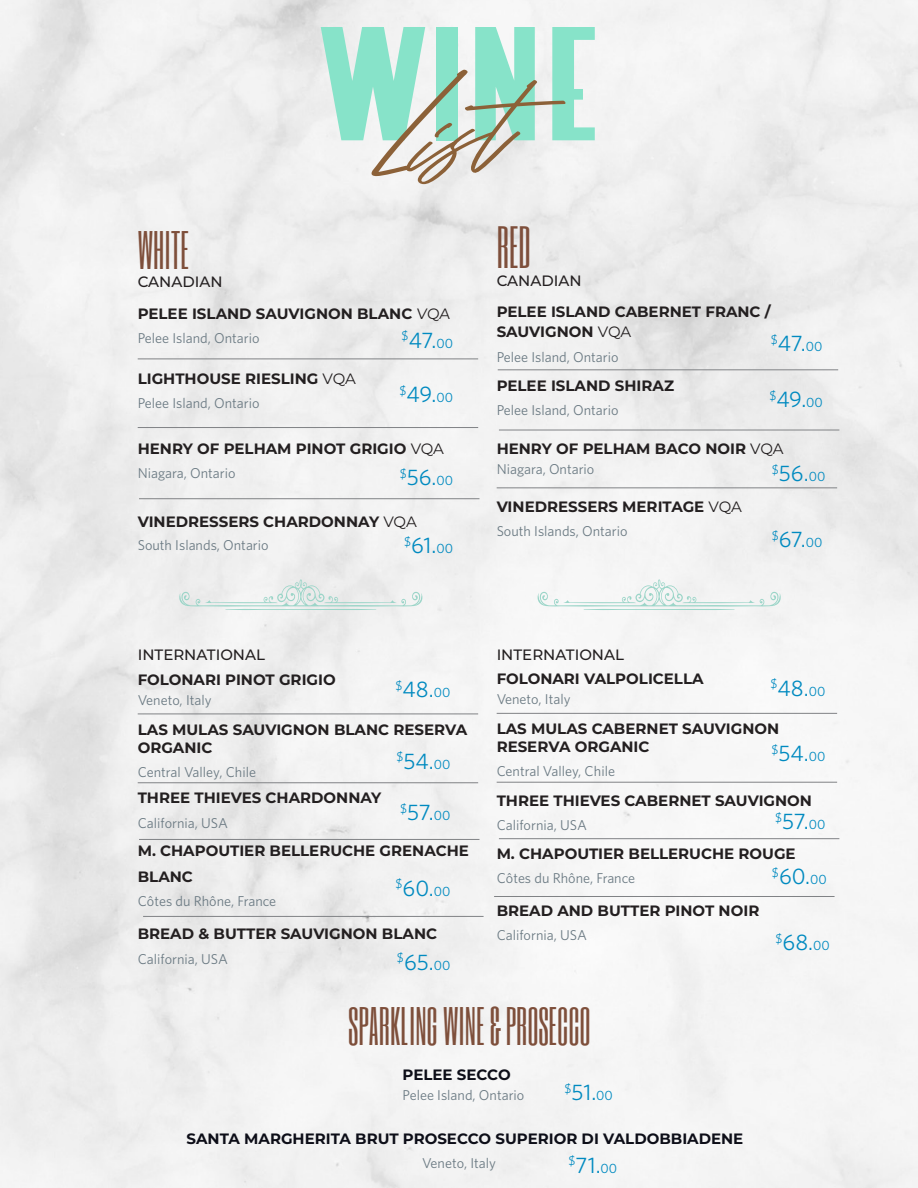
<style>
.page{position:relative;width:918px;height:1188px;background:#fff}
.page>*{position:absolute;margin:0;border:0;box-sizing:border-box;transform-origin:0 0}
.t1{font:49.5px "Six Caps";color:#7e4f3b}
.t2{font:45px "Six Caps";color:#7e4f3b}
.BodyCopy{font:22.5px "Whitney HTF";color:#008ac0}
.BodyCopy-2{font:700 15px/18px "Montserrat";color:#231f20}
.t3{font:700 15px "Montserrat";color:#0d0e18}
.t4{font:500 15px "Montserrat";color:#231f20}
.BodyCopy-3{font:14.25px "Whitney HTF";color:#6b7a83}
.s1{font-weight:400}
.s2{font-size:13.5px}
</style>
<div class="page">
<svg style="left:321px;top:27px;width:274px;height:158px"></svg>
<hr style="left:138px;top:359px;width:340px;height:1px;background:#808285">
<hr style="left:138px;top:427px;width:340px;height:1px;background:#808285">
<hr style="left:138px;top:714px;width:340px;height:1px;background:#808285">
<hr style="left:138px;top:783px;width:340px;height:1px;background:#808285">
<hr style="left:497px;top:713px;width:340px;height:1px;background:#808285">
<hr style="left:497px;top:782px;width:340px;height:1px;background:#808285">
<hr style="left:498px;top:370px;width:340px;height:1px;background:#808285">
<hr style="left:497px;top:488px;width:340px;height:1px;background:#808285">
<hr style="left:499px;top:838px;width:340px;height:1px;background:#808285">
<hr style="left:494px;top:896px;width:341px;height:1px;background:#808285">
<hr style="left:139px;top:839px;width:340px;height:1px;background:#808285">
<hr style="left:143px;top:916px;width:341px;height:1px;background:#808285">
<hr style="left:139px;top:498px;width:340px;height:1px;background:#808285">
<hr style="left:499px;top:430px;width:340px;height:1px;background:#808285">
<svg style="left:536px;top:579px;width:247px;height:31px"></svg>
<svg style="left:177px;top:579px;width:247px;height:31px"></svg>
<p class="t2" style="left:138px;top:219px;width:53px">WHITE</p>
<p class="t4" style="left:138px;top:272px;width:86px">CANADIAN</p>
<p class="BodyCopy-2" style="left:138px;top:304px;width:315px">PELEE ISLAND SAUVIGNON BLANC <span class="s1">VQA</span></p>
<p class="BodyCopy-3" style="left:138px;top:329px;width:123px">Pelee Island, Ontario</p>
<p class="BodyCopy-2" style="left:138px;top:369px;width:220px">LIGHTHOUSE RIESLING <span class="s1">VQA</span></p>
<p class="BodyCopy-3" style="left:138px;top:395px;width:123px">Pelee Island, Ontario</p>
<p class="BodyCopy-2" style="left:138px;top:439px;width:308px">HENRY OF PELHAM PINOT GRIGIO <span class="s1">VQA</span></p>
<p class="BodyCopy-3" style="left:138px;top:465px;width:99px">Niagara, Ontario</p>
<p class="BodyCopy-2" style="left:138px;top:511px;width:281px">VINEDRESSERS CHARDONNAY <span class="s1">VQA</span></p>
<p class="BodyCopy-3" style="left:138px;top:537px;width:132px">South Islands, Ontario</p>
<p class="BodyCopy" style="left:402px;top:327px;width:53px"><sup>$</sup>47.<span class="s2">00</span></p>
<p class="BodyCopy" style="left:399px;top:381px;width:55px"><sup>$</sup>49.<span class="s2">00</span></p>
<p class="BodyCopy" style="left:400px;top:464px;width:55px"><sup>$</sup>56.<span class="s2">00</span></p>
<p class="BodyCopy" style="left:404px;top:532px;width:50px"><sup>$</sup>61.<span class="s2">00</span></p>
<p class="t1" style="left:497px;top:213px;width:36px">RED</p>
<p class="t4" style="left:497px;top:270px;width:86px">CANADIAN</p>
<p class="BodyCopy-2" style="left:497px;top:301px;width:276px;line-height:19.5px">PELEE ISLAND CABERNET FRANC /<br>SAUVIGNON <span class="s1">VQA</span></p>
<p class="BodyCopy-3" style="left:497px;top:348px;width:123px">Pelee Island, Ontario</p>
<p class="BodyCopy-2" style="left:497px;top:376px;width:179px">PELEE ISLAND SHIRAZ</p>
<p class="BodyCopy-3" style="left:497px;top:402px;width:123px">Pelee Island, Ontario</p>
<p class="BodyCopy-2" style="left:497px;top:439px;width:288px">HENRY OF PELHAM BACO NOIR <span class="s1">VQA</span></p>
<p class="BodyCopy-3" style="left:497px;top:460px;width:99px">Niagara, Ontario</p>
<p class="BodyCopy-2" style="left:497px;top:497px;width:247px">VINEDRESSERS MERITAGE <span class="s1">VQA</span></p>
<p class="BodyCopy-3" style="left:497px;top:523px;width:132px">South Islands, Ontario</p>
<p class="BodyCopy" style="left:771px;top:330px;width:53px"><sup>$</sup>47.<span class="s2">00</span></p>
<p class="BodyCopy" style="left:769px;top:386px;width:55px"><sup>$</sup>49.<span class="s2">00</span></p>
<p class="BodyCopy" style="left:772px;top:460px;width:55px"><sup>$</sup>56.<span class="s2">00</span></p>
<p class="BodyCopy" style="left:772px;top:526px;width:52px"><sup>$</sup>67.<span class="s2">00</span></p>
<p class="t4" style="left:497px;top:644px;width:129px">INTERNATIONAL</p>
<p class="BodyCopy-2" style="left:497px;top:669px;width:209px">FOLONARI VALPOLICELLA</p>
<p class="BodyCopy-3" style="left:497px;top:691px;width:75px">Veneto, Italy</p>
<p class="BodyCopy-2" style="left:497px;top:719px;width:284px">LAS MULAS CABERNET SAUVIGNON<br>RESERVA ORGANIC</p>
<p class="BodyCopy-3" style="left:497px;top:763px;width:120px">Central Valley, Chile</p>
<p class="BodyCopy-2" style="left:497px;top:791px;width:317px">THREE THIEVES CABERNET SAUVIGNON</p>
<p class="BodyCopy-3" style="left:497px;top:817px;width:92px">California, USA</p>
<p class="BodyCopy-2" style="left:497px;top:844px;width:301px">M. CHAPOUTIER BELLERUCHE ROUGE</p>
<p class="BodyCopy-3" style="left:497px;top:870px;width:140px">Côtes du Rhône, France</p>
<p class="BodyCopy-2" style="left:497px;top:901px;width:264px">BREAD AND BUTTER PINOT NOIR</p>
<p class="BodyCopy-3" style="left:497px;top:927px;width:92px">California, USA</p>
<p class="t4" style="left:138px;top:644px;width:129px">INTERNATIONAL</p>
<p class="BodyCopy-2" style="left:138px;top:670px;width:200px">FOLONARI PINOT GRIGIO</p>
<p class="BodyCopy-3" style="left:138px;top:691px;width:75px">Veneto, Italy</p>
<p class="BodyCopy-2" style="left:138px;top:720px;width:331px">LAS MULAS SAUVIGNON BLANC RESERVA<br>ORGANIC</p>
<p class="BodyCopy-3" style="left:138px;top:763px;width:120px">Central Valley, Chile</p>
<p class="BodyCopy-2" style="left:138px;top:788px;width:245px">THREE THIEVES CHARDONNAY</p>
<p class="BodyCopy-3" style="left:138px;top:815px;width:92px">California, USA</p>
<p class="BodyCopy-2" style="left:138px;top:838px;width:333px;line-height:25.5px">M. CHAPOUTIER BELLERUCHE GRENACHE<br>BLANC</p>
<p class="BodyCopy-3" style="left:138px;top:893px;width:140px">Côtes du Rhône, France</p>
<p class="BodyCopy-2" style="left:138px;top:924px;width:301px">BREAD &amp; BUTTER SAUVIGNON BLANC</p>
<p class="BodyCopy-3" style="left:138px;top:951px;width:92px">California, USA</p>
<p class="BodyCopy" style="left:396px;top:676px;width:56px"><sup>$</sup>48.<span class="s2">00</span></p>
<p class="BodyCopy" style="left:771px;top:674px;width:56px"><sup>$</sup>48.<span class="s2">00</span></p>
<p class="BodyCopy" style="left:771px;top:740px;width:55px"><sup>$</sup>54.<span class="s2">00</span></p>
<p class="BodyCopy" style="left:396px;top:747px;width:55px"><sup>$</sup>54.<span class="s2">00</span></p>
<p class="BodyCopy" style="left:400px;top:799px;width:52px"><sup>$</sup>57.<span class="s2">00</span></p>
<p class="BodyCopy" style="left:775px;top:808px;width:52px"><sup>$</sup>57.<span class="s2">00</span></p>
<p class="BodyCopy" style="left:772px;top:863px;width:56px"><sup>$</sup>60.<span class="s2">00</span></p>
<p class="BodyCopy" style="left:396px;top:875px;width:56px"><sup>$</sup>60.<span class="s2">00</span></p>
<p class="BodyCopy" style="left:776px;top:929px;width:56px"><sup>$</sup>68.<span class="s2">00</span></p>
<p class="BodyCopy" style="left:397px;top:949px;width:55px"><sup>$</sup>65.<span class="s2">00</span></p>
<p class="t2" style="left:349px;top:995px;width:244px">SPARKLING WINE &amp; PROSECCO</p>
<p class="t3" style="left:403px;top:1064px;width:110px">PELEE SECCO</p>
<p class="BodyCopy-3" style="left:403px;top:1087px;width:123px">Pelee Island, Ontario</p>
<p class="BodyCopy" style="left:565px;top:1079px;width:50px"><sup>$</sup>51.<span class="s2">00</span></p>
<p class="t3" style="left:187px;top:1128px;width:558px">SANTA MARGHERITA BRUT PROSECCO SUPERIOR DI VALDOBBIADENE</p>
<p class="BodyCopy" style="left:569px;top:1152px;width:50px"><sup>$</sup>71.<span class="s2">00</span></p>
<p class="BodyCopy-3" style="left:422px;top:1154px;width:75px">Veneto, Italy</p>
</div>
